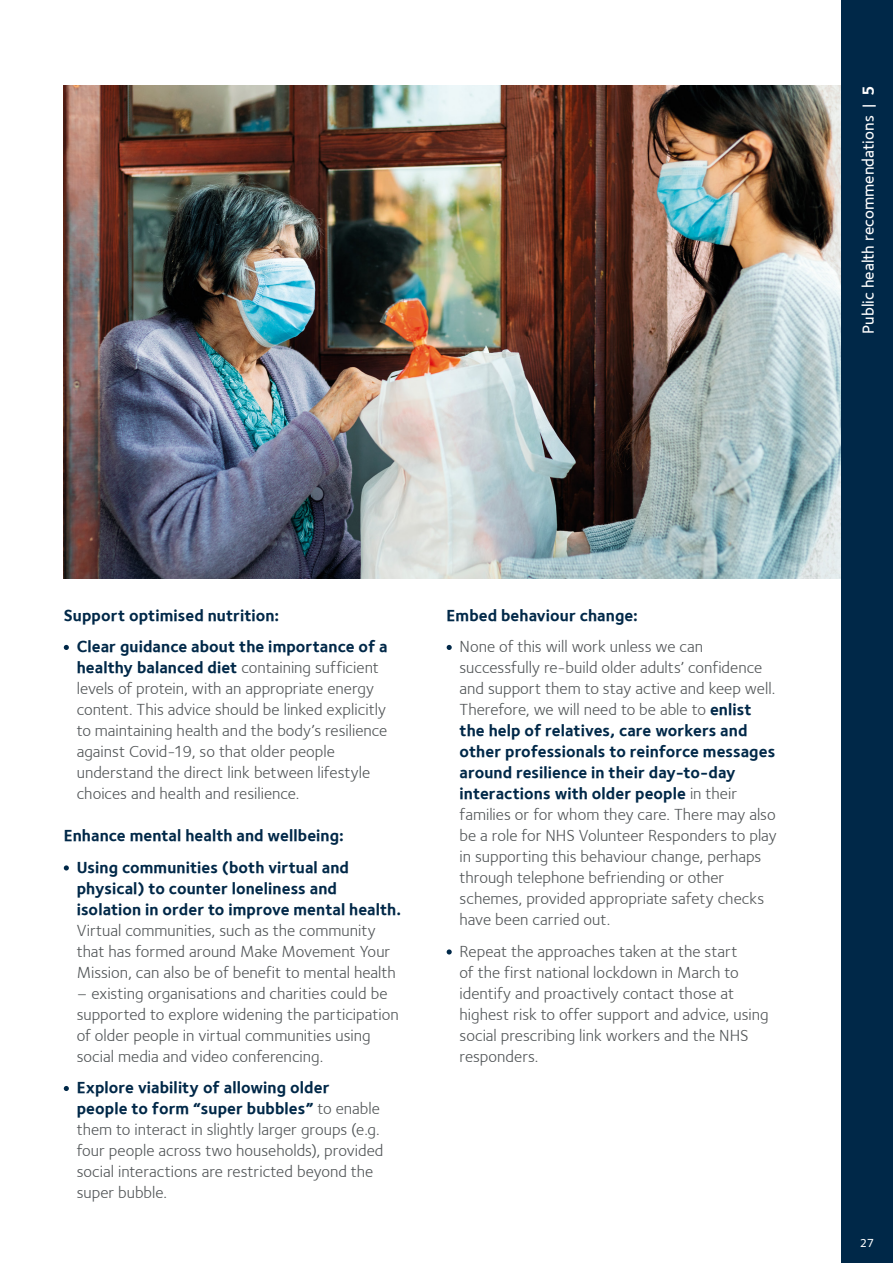
<style>
.page{position:relative;width:893px;height:1263px;background:#fff}
.page>*{position:absolute;margin:0;border:0;box-sizing:border-box;transform-origin:0 0}
.t1{font:16.5px/21px "Foundry Sterling";color:#505456}
.t2{font:700 16.5px/31.5px "Foundry Sterling";letter-spacing:.005em;color:#002848}
.t3{font:500 16.5px "Foundry Sterling";color:#fff}
.t4{font:500 12px "Foundry Sterling";color:#fff}
.s1{font-weight:700}
.s2{font-weight:700;color:#002848}
</style>
<div class="page">
<img style="left:64px;top:85px;width:777px;height:494px">
<div style="left:841px;top:0;width:52px;height:1263px;background:#002848"></div>
<svg style="left:64px;top:645px;width:5px;height:5px"></svg>
<svg style="left:64px;top:865px;width:5px;height:5px"></svg>
<svg style="left:64px;top:1086px;width:5px;height:5px"></svg>
<svg style="left:447px;top:645px;width:5px;height:5px"></svg>
<svg style="left:447px;top:949px;width:5px;height:5px"></svg>
<p class="t3" style="left:858px;top:334px;width:250px;rotate:-90deg">Public health recommendations | <span class="s1">5</span></p>
<p class="t2" style="left:77px;top:599px;width:312px;text-indent:-13px">Support optimised nutrition:<br>Clear guidance about the importance of a</p>
<p class="t1" style="left:77px;top:657px;width:312px"><span class="s2">healthy balanced diet</span> containing sufficient levels of protein, with an appropriate energy content. This advice should be linked explicitly to maintaining health and the body’s resilience against Covid-19, so that older people understand the direct link between lifestyle choices and health and resilience.</p>
<p class="t2" style="left:77px;top:820px;width:274px;text-indent:-13px">Enhance mental health and wellbeing:<br>Using communities (both virtual and</p>
<p class="t2" style="left:77px;top:877px;width:326px;line-height:21px">physical) to counter loneliness and isolation in order to improve mental health.</p>
<p class="t1" style="left:77px;top:919px;width:320px">Virtual communities, such as the community that has formed around Make Movement Your<br>Mission, can also be of benefit to mental health</p>
<p class="t1" style="left:77px;top:982px;width:323px">– existing organisations and charities could be supported to explore widening the participation of older people in virtual communities using social media and video conferencing.</p>
<p class="t1" style="left:77px;top:1077px;width:308px"><span class="s2">Explore viability of allowing older people to form “super bubbles”</span> to enable them to interact in slightly larger groups (e.g. four people across two households), provided social interactions are restricted beyond the super bubble.</p>
<p class="t2" style="left:447px;top:599px;width:193px">Embed behaviour change:</p>
<p class="t1" style="left:460px;top:636px;width:319px">None of this will work unless we can successfully re-build older adults’ confidence and support them to stay active and keep well.<br>Therefore, we will need to be able to <span class="s2">enlist the help of relatives, care workers and other professionals to reinforce messages around resilience in their day-to-day interactions with older people</span> in their families or for whom they care. There may also be a role for NHS Volunteer Responders to play in supporting this behaviour change, perhaps through telephone befriending or other schemes, provided appropriate safety checks have been carried out.</p>
<p class="t1" style="left:460px;top:940px;width:310px">Repeat the approaches taken at the start<br>of the first national lockdown in March to identify and proactively contact those at highest risk to offer support and advice, using social prescribing link workers and the NHS responders.</p>
<p class="t4" style="left:860px;top:1236px;width:16px">27</p>
</div>
